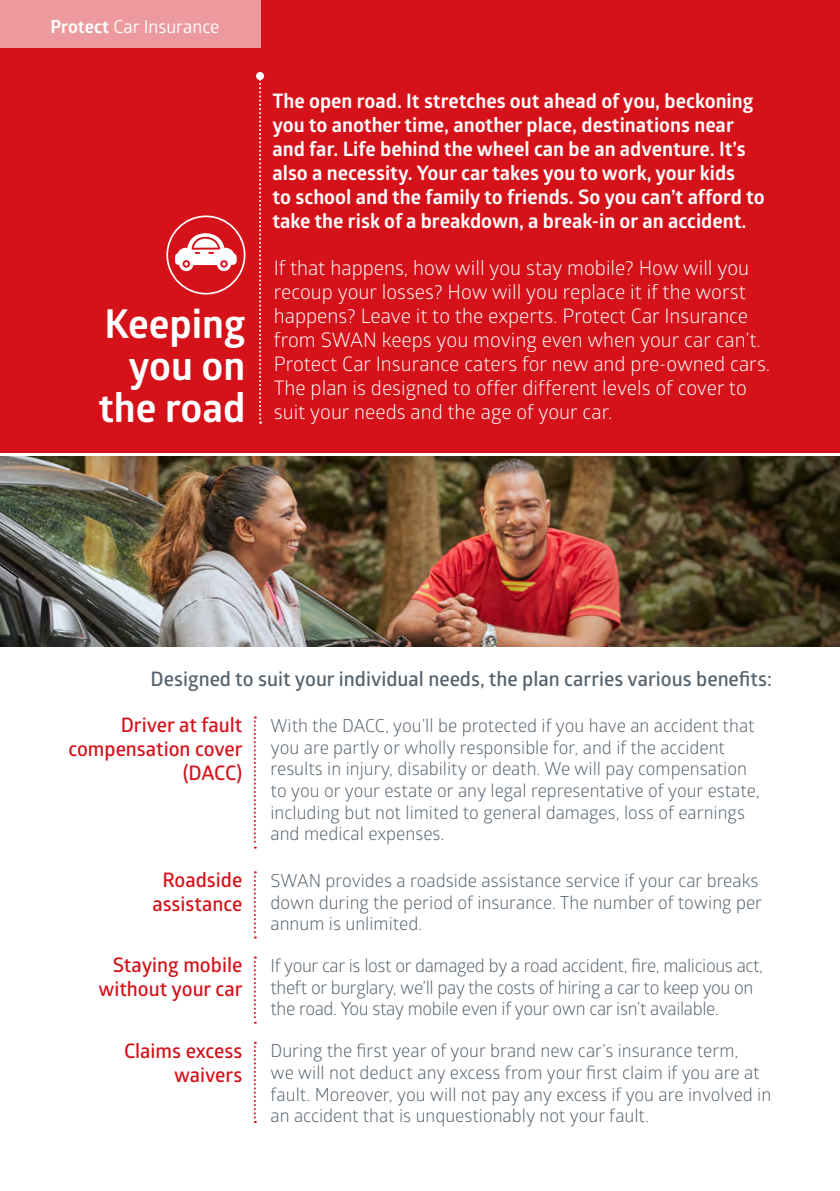
<style>
.page{position:relative;width:840px;height:1191px;background:#fff}
.page>*{position:absolute;margin:0;border:0;box-sizing:border-box;transform-origin:0 0}
.t1{font:700 40px/42px "Glober";color:#fff;text-align:right}
.t2{font:20px/24px "Glober";color:#fff}
.t3{font:700 20px/24px "Glober";color:#fff}
.t4{font:600 20px/24px "Glober";color:#d5121a;text-align:right}
.t5{font:600 20px "Glober";color:#54616c}
.t6{font:18px/21.6px "Glober";color:#54616c}
.t7{font:18px/21.6px "Glober";letter-spacing:-.02em;color:#54616c}
.t8{font:18px "Glober";color:#fff}
.s1{font-weight:700}
</style>
<div class="page">
<img style="left:0;top:456px;width:839px;height:190px">
<div style="left:0;top:0;width:839px;height:452px;background:#d5121a"></div>
<div style="left:0;top:0;width:260px;height:48px;background:#ec9a9e"></div>
<svg style="left:259px;top:80px;width:2px;height:343px"></svg>
<div style="left:256px;top:72px;width:8px;height:8px;background:#fff;border-radius:50%"></div>
<svg style="left:254px;top:716px;width:2px;height:132px"></svg>
<svg style="left:254px;top:871px;width:2px;height:67px"></svg>
<svg style="left:254px;top:956px;width:2px;height:67px"></svg>
<svg style="left:254px;top:1041px;width:2px;height:82px"></svg>
<svg style="left:166px;top:215px;width:79px;height:79px"></svg>
<p class="t8" style="left:50px;top:14px;width:170px"><span class="s1">Protect</span> Car Insurance</p>
<h1 class="t1" style="left:98px;top:302px;width:148px">Keeping you on the road</h1>
<p class="t3" style="left:272px;top:89px;width:493px">The open road. It stretches out ahead of you, beckoning you to another time, another place, destinations near and far. Life behind the wheel can be an adventure. It’s also a necessity. Your car takes you to work, your kids<br>to school and the family to friends. So you can’t afford to take the risk of a breakdown, a break-in or an accident.</p>
<p class="t2" style="left:274px;top:255px;width:497px">If that happens, how will you stay mobile? How will you recoup your losses? How will you replace it if the worst happens? Leave it to the experts. Protect Car Insurance from SWAN keeps you moving even when your car can’t.<br>Protect Car Insurance caters for new and pre-owned cars.<br>The plan is designed to offer different levels of cover to suit your needs and the age of your car.</p>
<p class="t5" style="left:150px;top:665px;width:622px">Designed to suit your individual needs, the plan carries various benefits:</p>
<p class="t4" style="left:68px;top:712px;width:176px">Driver at fault compensation cover (DACC)</p>
<p class="t4" style="left:152px;top:867px;width:91px;text-align:center">Roadside assistance</p>
<p class="t4" style="left:98px;top:952px;width:146px">Staying mobile without your car</p>
<p class="t4" style="left:124px;top:1037px;width:120px">Claims excess waivers</p>
<p class="t6" style="left:270px;top:714px;width:490px">With the DACC, you’ll be protected if you have an accident that you are partly or wholly responsible for, and if the accident results in injury, disability or death. We will pay compensation to you or your estate or any legal representative of your estate, including but not limited to general damages, loss of earnings and medical expenses.</p>
<p class="t6" style="left:270px;top:869px;width:493px">SWAN provides a roadside assistance service if your car breaks down during the period of insurance. The number of towing per annum is unlimited.</p>
<p class="t7" style="left:270px;top:954px;width:494px">If your car is lost or damaged by a road accident, fire, malicious act, theft or burglary, we’ll pay the costs of hiring a car to keep you on the road. You stay mobile even if your own car isn’t available.</p>
<p class="t6" style="left:270px;top:1039px;width:502px">During the first year of your brand new car’s insurance term,<br>we will not deduct any excess from your first claim if you are at fault. Moreover, you will not pay any excess if you are involved in an accident that is unquestionably not your fault.</p>
</div>
